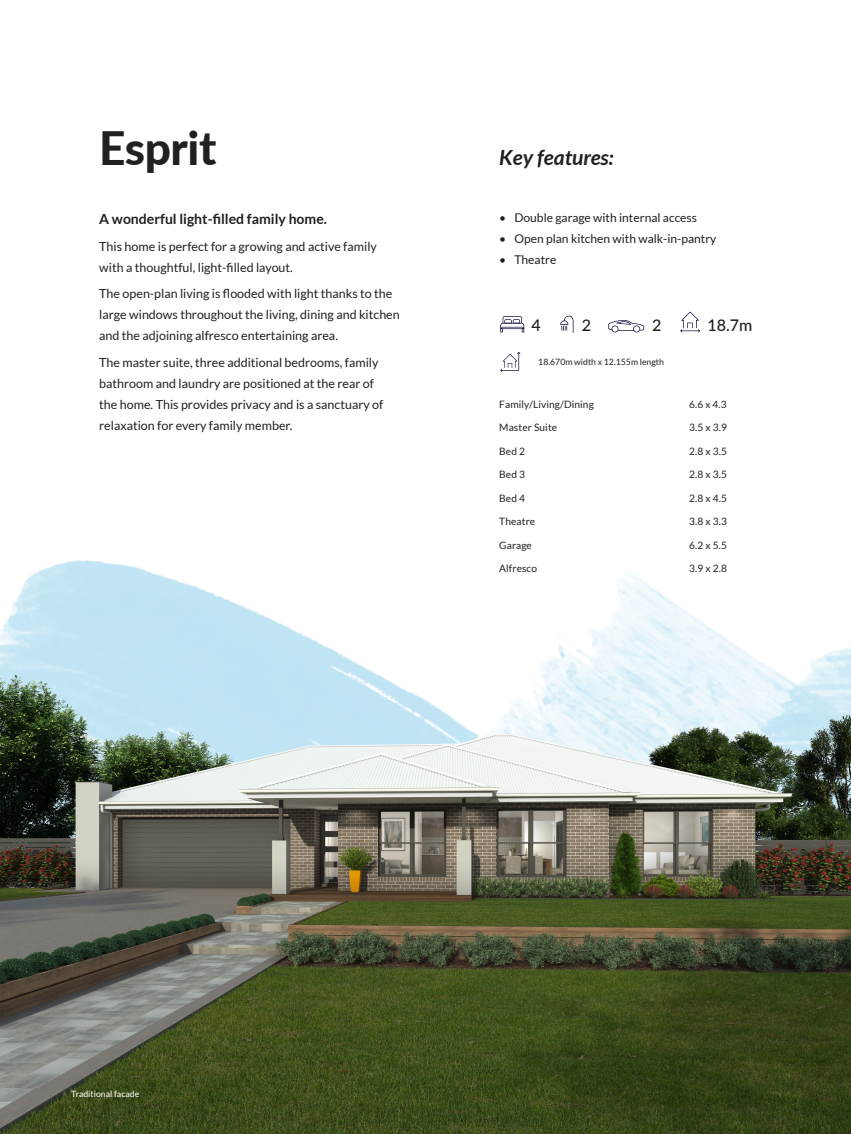
<style>
.page{position:relative;width:851px;height:1134px;background:#fff}
.page>*{position:absolute;margin:0;border:0;box-sizing:border-box;transform-origin:0 0}
.House_Name{font:800 46px "Lato";letter-spacing:-.01em;color:#231f20}
.Key_features{font:italic 700 21px "Lato";color:#231f20}
.House_Icon_Numbers{font:500 16.1px "Lato";color:#231f20}
.House_description_header{font:700 14px "Lato";color:#231f20}
.House_Description{font:12.5px/21px "Lato";color:#231f20}
.Key_features_bullets{font:12.1px "Lato";color:#231f20}
.Table_Copy{font:10.2px "Lato";letter-spacing:.01em;color:#231f20}
.Table_Copy-2{font:10px "Lato";color:#231f20}
.width_x_length{font:8.7px "Lato";color:#231f20}
.Facade_description{font:8.7px "Lato";color:#fff}
</style>
<div class="page">
<img style="left:9px;top:560px;width:686px;height:58px">
<img style="left:0;top:618px;width:850px;height:516px">
<svg style="left:500px;top:352px;width:20px;height:20px"></svg>
<svg style="left:500px;top:316px;width:24px;height:16px"></svg>
<svg style="left:680px;top:312px;width:20px;height:20px"></svg>
<svg style="left:560px;top:315px;width:13px;height:18px"></svg>
<svg style="left:608px;top:320px;width:36px;height:12px"></svg>
<p class="House_Name" style="left:99px;top:114px;width:119px">Esprit</p>
<p class="House_description_header" style="left:99px;top:211px;width:229px">A wonderful light-filled family home.</p>
<p class="House_Description" style="left:99px;top:235px;width:279px">This home is perfect for a growing and active family with a thoughtful, light-filled layout.</p>
<p class="House_Description" style="left:99px;top:283px;width:302px">The open-plan living is flooded with light thanks to the large windows throughout the living, dining and kitchen and the adjoining alfresco entertaining area.</p>
<p class="House_Description" style="left:99px;top:352px;width:285px">The master suite, three additional bedrooms, family bathroom and laundry are positioned at the rear of the home. This provides privacy and is a sanctuary of relaxation for every family member.</p>
<p class="Key_features" style="left:499px;top:145px;width:116px">Key features:</p>
<p class="Key_features_bullets" style="left:499px;top:211px;width:199px">• Double garage with internal access</p>
<p class="Key_features_bullets" style="left:499px;top:232px;width:219px">• Open plan kitchen with walk-in-pantry</p>
<p class="Key_features_bullets" style="left:499px;top:253px;width:59px">• Theatre</p>
<p class="House_Icon_Numbers" style="left:531px;top:314px;width:11px">4</p>
<p class="House_Icon_Numbers" style="left:582px;top:314px;width:11px">2</p>
<p class="House_Icon_Numbers" style="left:652px;top:314px;width:11px">2</p>
<p class="House_Icon_Numbers" style="left:707px;top:314px;width:47px">18.7m</p>
<p class="width_x_length" style="left:538px;top:357px;width:127px">18.670m width x 12.155m length</p>
<p class="Table_Copy" style="left:499px;top:398px;width:96px">Family/Living/Dining</p>
<p class="Table_Copy-2" style="left:689px;top:398px;width:39px">6.6 x 4.3</p>
<p class="Table_Copy" style="left:499px;top:422px;width:59px">Master Suite</p>
<p class="Table_Copy" style="left:689px;top:422px;width:39px">3.5 x 3.9</p>
<p class="Table_Copy" style="left:499px;top:445px;width:27px">Bed 2</p>
<p class="Table_Copy" style="left:689px;top:445px;width:39px">2.8 x 3.5</p>
<p class="Table_Copy" style="left:499px;top:469px;width:27px">Bed 3</p>
<p class="Table_Copy" style="left:689px;top:469px;width:39px">2.8 x 3.5</p>
<p class="Table_Copy" style="left:499px;top:492px;width:27px">Bed 4</p>
<p class="Table_Copy" style="left:689px;top:492px;width:39px">2.8 x 4.5</p>
<p class="Table_Copy" style="left:499px;top:516px;width:37px">Theatre</p>
<p class="Table_Copy" style="left:689px;top:516px;width:39px">3.8 x 3.3</p>
<p class="Table_Copy" style="left:499px;top:539px;width:34px">Garage</p>
<p class="Table_Copy" style="left:689px;top:539px;width:39px">6.2 x 5.5</p>
<p class="Table_Copy" style="left:499px;top:563px;width:39px">Alfresco</p>
<p class="Table_Copy" style="left:689px;top:563px;width:39px">3.9 x 2.8</p>
<p class="Facade_description" style="left:71px;top:1089px;width:70px">Traditional facade</p>
</div>
